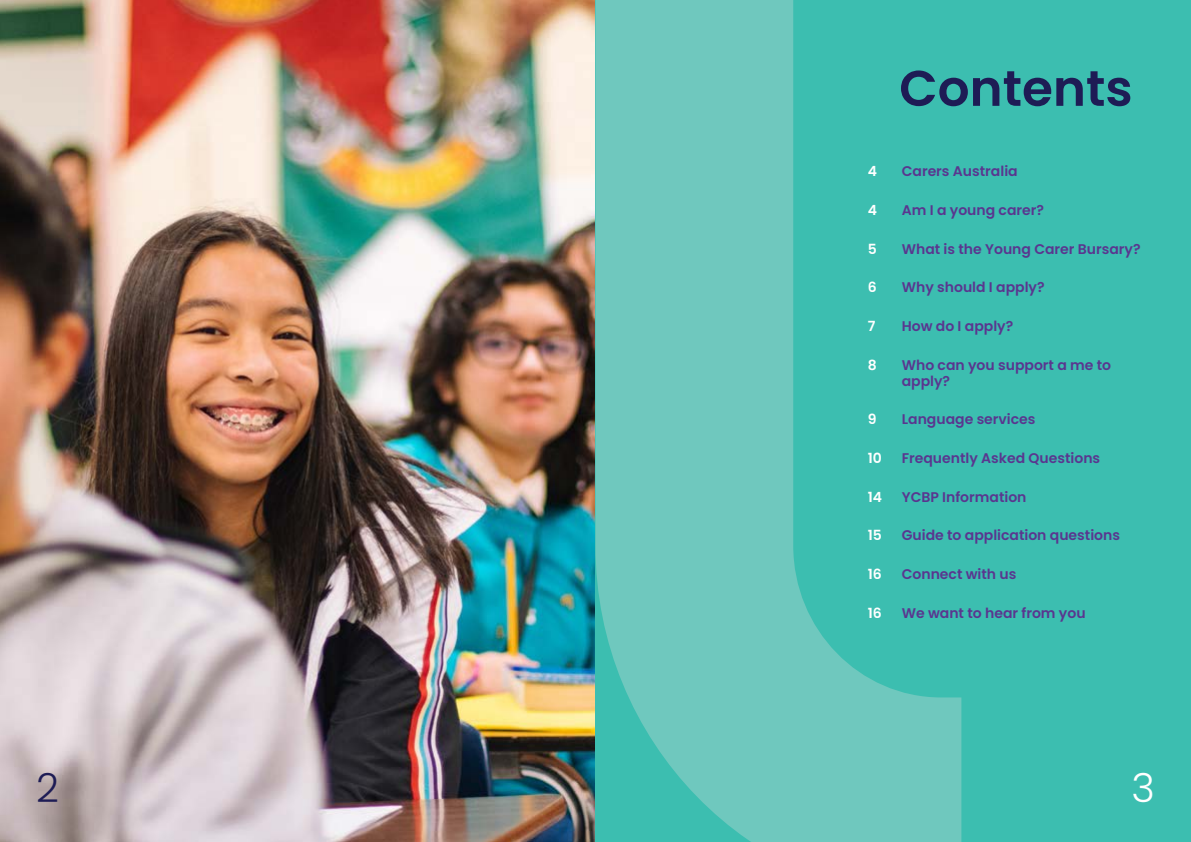
<style>
.page{position:relative;width:1191px;height:842px;background:#fff}
.page>*{position:absolute;margin:0;border:0;box-sizing:border-box;transform-origin:0 0}
.t1{font:600 50px "Poppins";color:#1e1c55}
.t2{font:300 40px "Poppins";color:#1e1c55}
.t3{font:300 40px "Poppins";color:#fff}
.t4{font:600 14px/16px "Poppins";color:#5a368f}
.t5{font:600 14px "Poppins";color:#fff}
</style>
<div class="page">
<img style="left:0;top:0;width:595px;height:842px">
<div style="left:595px;top:0;width:596px;height:842px;background:#3cbeb0"></div>
<svg style="left:595px;top:0;width:366px;height:842px;fill:#6fc8be"></svg>
<h2 class="t2" style="left:36px;top:764px;width:24px">2</h2>
<h1 class="t1" style="left:899px;top:59px;width:235px">Contents</h1>
<p class="t5" style="left:867px;top:163px;width:11px">4</p>
<p class="t4" style="left:901px;top:163px;width:117px">Carers Australia</p>
<p class="t5" style="left:867px;top:202px;width:11px">4</p>
<p class="t4" style="left:901px;top:202px;width:144px">Am I a young carer?</p>
<p class="t5" style="left:867px;top:241px;width:11px">5</p>
<p class="t4" style="left:901px;top:241px;width:240px">What is the Young Carer Bursary?</p>
<p class="t5" style="left:867px;top:279px;width:10px">6</p>
<p class="t4" style="left:901px;top:279px;width:144px">Why should I apply?</p>
<p class="t5" style="left:867px;top:318px;width:9px">7</p>
<p class="t4" style="left:901px;top:318px;width:113px">How do I apply?</p>
<p class="t5" style="left:867px;top:357px;width:11px">8</p>
<p class="t4" style="left:901px;top:357px;width:211px">Who can you support a me to apply?</p>
<p class="t5" style="left:867px;top:411px;width:10px">9</p>
<p class="t4" style="left:901px;top:412px;width:135px">Language services</p>
<p class="t5" style="left:867px;top:450px;width:16px">10</p>
<p class="t4" style="left:901px;top:450px;width:200px">Frequently Asked Questions</p>
<p class="t5" style="left:867px;top:489px;width:16px">14</p>
<p class="t4" style="left:901px;top:489px;width:126px">YCBP Information</p>
<p class="t5" style="left:867px;top:527px;width:16px">15</p>
<p class="t4" style="left:901px;top:528px;width:220px">Guide to application questions</p>
<p class="t5" style="left:867px;top:566px;width:16px">16</p>
<p class="t4" style="left:901px;top:566px;width:116px">Connect with us</p>
<p class="t5" style="left:867px;top:605px;width:16px">16</p>
<p class="t4" style="left:901px;top:605px;width:185px">We want to hear from you</p>
<h2 class="t3" style="left:1131px;top:764px;width:25px">3</h2>
</div>
